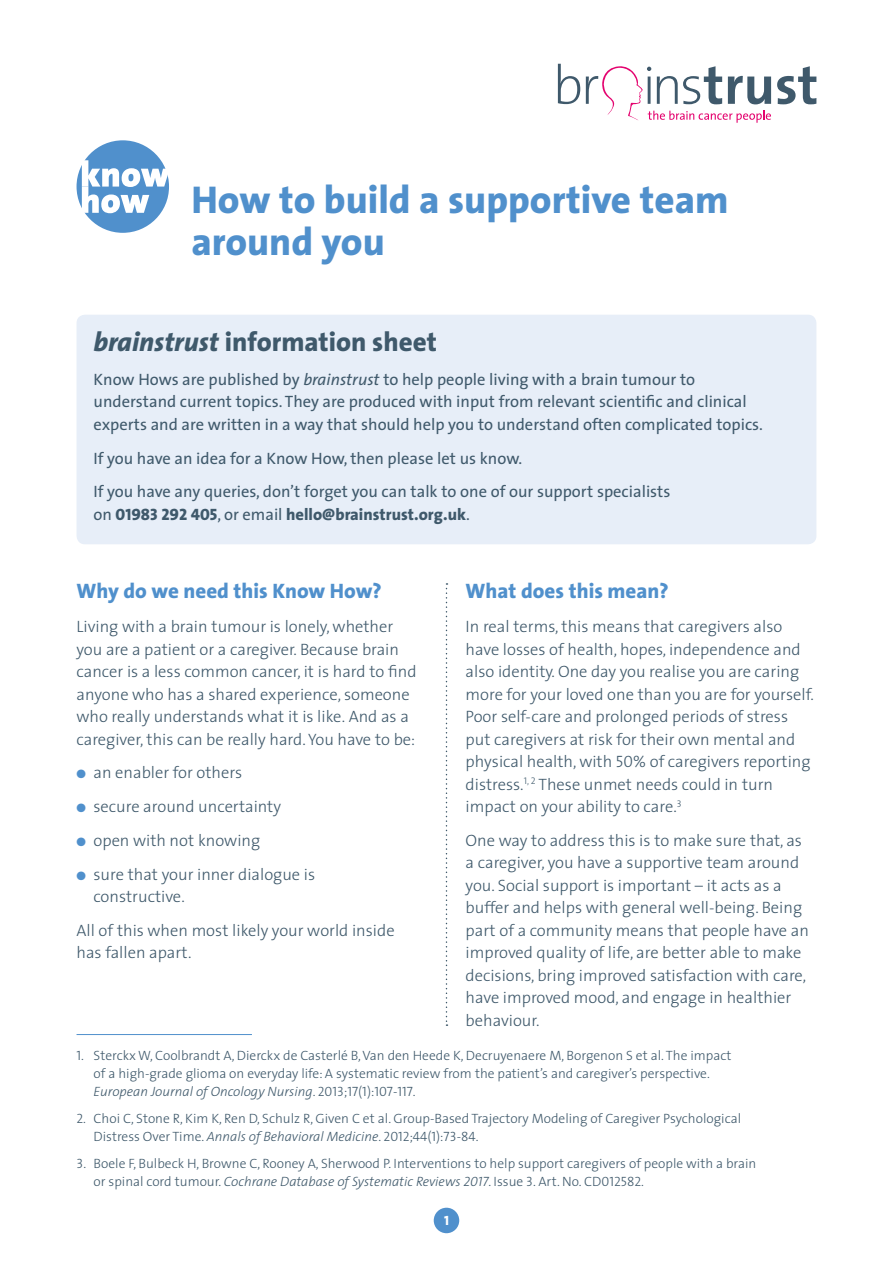
<style>
.page{position:relative;width:893px;height:1263px;background:#fff}
.page>*{position:absolute;margin:0;border:0;box-sizing:border-box;transform-origin:0 0}
.t1{font:800 39px/42px "VA The Sans";color:#5090cc}
.t2{font:800 27px "VA The Sans";color:#3f596b}
.t3{font:800 21px "VA The Sans";color:#5090cc}
.t4{font:300 16.5px/22.5px "VA The Sans";color:#3f596b}
.t5{font:16.5px/22.5px "VA The Sans";color:#3f596b}
.t6{font:800 16.5px "VA The Sans";color:#3f596b}
.t7{font:300 13.5px/18px "VA The Sans";color:#3f596b}
.t8{font:13.5px "VA The Sans Extra Bold Caps";color:#fff}
.s1{font-style:italic}
.s2{font-weight:400}
.s3{font-family:"VA The Sans Extra Bold Caps";font-weight:400}
.s4{color:#5090cc}
.s5{font-family:"VA The Sans Light Caps";font-weight:400}
.s6{font-family:"VA The Sans Light Caps";font-weight:400;font-style:italic}
</style>
<div class="page">
<div style="left:434px;top:1208px;width:25px;height:25px;background:#5090cc;border-radius:50%"></div>
<div style="left:77px;top:315px;width:739px;height:229px;background:#e7eef8;border-radius:9px"></div>
<svg style="left:446px;top:583px;width:1px;height:443px"></svg>
<div style="left:77px;top:140px;width:92px;height:93px;background:#5090cc;border-radius:50%"></div>
<svg style="left:82px;top:160px;width:87px;height:53px"></svg>
<svg style="left:777px;top:66px;width:39px;height:38px"></svg>
<svg style="left:558px;top:64px;width:22px;height:40px"></svg>
<svg style="left:586px;top:66px;width:185px;height:57px"></svg>
<hr style="left:77px;top:1034px;width:175px;height:1px;background:#5090cc">
<h1 class="t1" style="left:191px;top:178px;width:539px">How to build a supportive team around you</h1>
<h2 class="t2" style="left:94px;top:319px;width:345px"><span class="s1">brainstrust</span> information sheet</h2>
<p class="t5" style="left:94px;top:368px;width:671px">Know Hows are published by <span class="s1">brainstrust</span> to help people living with a brain tumour to understand current topics. They are produced with input from relevant scientific and clinical experts and are written in a way that should help you to understand often complicated topics.</p>
<p class="t5" style="left:94px;top:441px;width:578px;line-height:33.8px">If you have an idea for a Know How, then please let us know.<br>If you have any queries, don’t forget you can talk to one of our support specialists</p>
<p class="t6" style="left:94px;top:500px;width:378px"><span class="s2">on</span> <span class="s3">01983 292 405</span><span class="s2">, or email</span> hello@brainstrust.org.uk<span class="s2">.</span></p>
<p class="t3" style="left:77px;top:574px;width:307px">Why do we need this Know How?</p>
<p class="t4" style="left:77px;top:615px;width:341px">Living with a brain tumour is lonely, whether you are a patient or a caregiver. Because brain cancer is a less common cancer, it is hard to find anyone who has a shared experience, someone who really understands what it is like. And as a caregiver, this can be really hard. You have to be:</p>
<p class="t4" style="left:77px;top:761px;width:167px"><span class="s4">●</span> an enabler for others</p>
<p class="t4" style="left:77px;top:795px;width:206px"><span class="s4">●</span> secure around uncertainty</p>
<p class="t4" style="left:77px;top:828px;width:185px"><span class="s4">●</span> open with not knowing</p>
<p class="t4" style="left:94px;top:862px;width:223px;text-indent:-17px"><span class="s4">●</span> sure that your inner dialogue is constructive.</p>
<p class="t4" style="left:77px;top:918px;width:320px">All of this when most likely your world inside has fallen apart.</p>
<p class="t3" style="left:466px;top:574px;width:205px">What does this mean?</p>
<p class="t4" style="left:466px;top:615px;width:350px">In real terms, this means that caregivers also have losses of health, hopes, independence and also identity. One day you realise you are caring more for your loved one than you are for yourself.<br>Poor self-care and prolonged periods of stress put caregivers at risk for their own mental and physical health, with <span class="s5">50</span>% of caregivers reporting distress.<sup>1</sup><sup>,</sup> <sup>2</sup> These unmet needs could in turn impact on your ability to care.<sup>3</sup></p>
<p class="t4" style="left:466px;top:828px;width:345px">One way to address this is to make sure that, as a caregiver, you have a supportive team around you. Social support is important – it acts as a buffer and helps with general well-being. Being part of a community means that people have an improved quality of life, are better able to make decisions, bring improved satisfaction with care, have improved mood, and engage in healthier behaviour.</p>
<p class="t7" style="left:94px;top:1046px;width:639px;text-indent:-17px"><span class="s5">1</span>. Sterckx W, Coolbrandt A, Dierckx de Casterlé B, Van den Heede K, Decruyenaere M, Borgenon S et al. The impact of a high-grade glioma on everyday life: A systematic review from the patient’s and caregiver’s perspective.<br><span class="s1">European Journal of Oncology Nursing</span>. <span class="s5">2013;17(1):107-117</span>.</p>
<p class="t7" style="left:94px;top:1109px;width:649px;text-indent:-17px"><span class="s5">2</span>. Choi C, Stone R, Kim K, Ren D, Schulz R, Given C et al. Group-Based Trajectory Modeling of Caregiver Psychological<br>Distress Over Time. <span class="s1">Annals of Behavioral Medicine</span>. <span class="s5">2012;44(1):73-84</span>.</p>
<p class="t7" style="left:94px;top:1154px;width:664px;text-indent:-17px"><span class="s5">3</span>. Boele F, Bulbeck H, Browne C, Rooney A, Sherwood P. Interventions to help support caregivers of people with a brain or spinal cord tumour. <span class="s1">Cochrane Database of Systematic Reviews</span> <span class="s6">2017</span>. Issue <span class="s5">3</span>. Art. No. CD<span class="s5">012582.</span></p>
<p class="t8" style="left:444px;top:1209px;width:6px">1</p>
</div>
